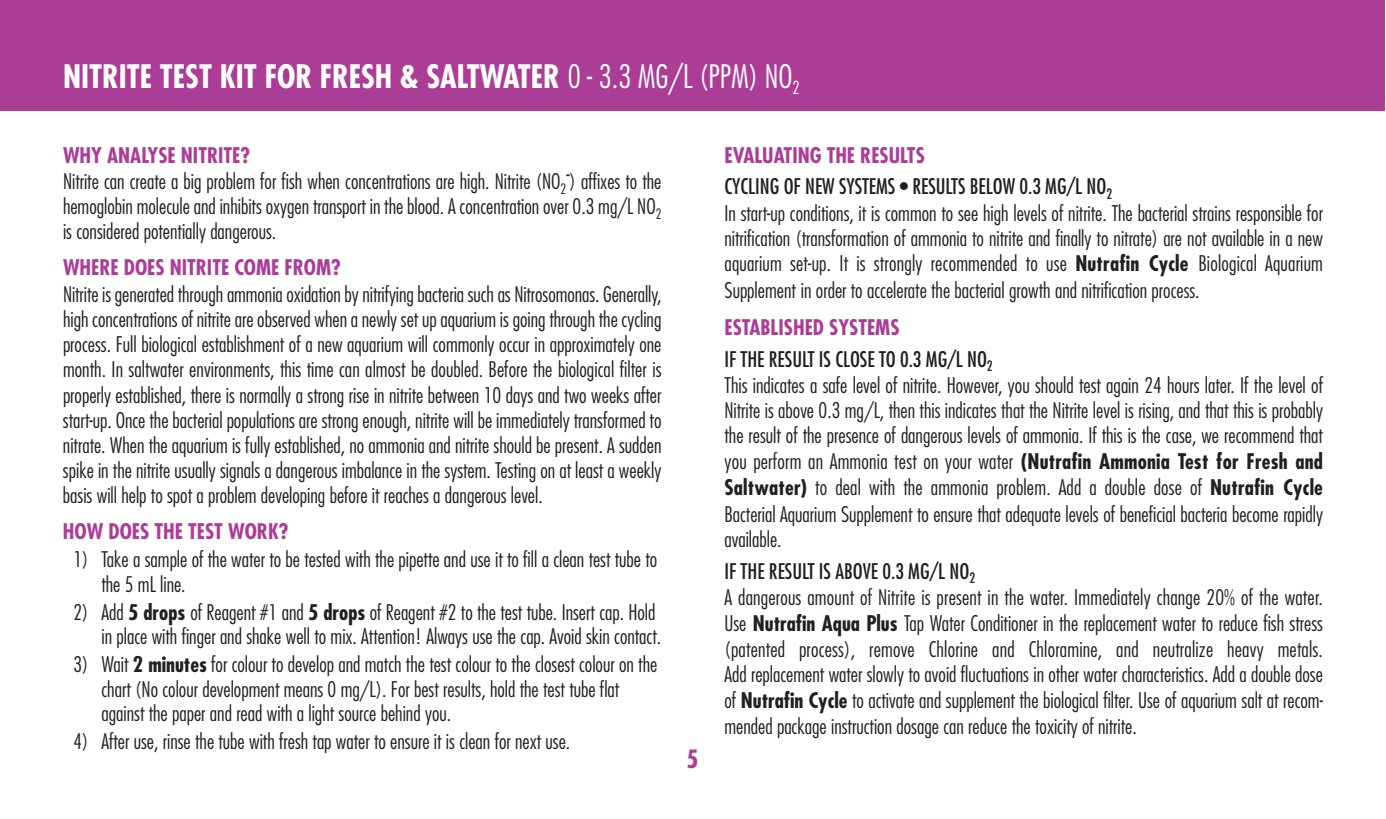
<style>
.page{position:relative;width:1386px;height:819px;background:#fff}
.page>*{position:absolute;margin:0;border:0;box-sizing:border-box;transform-origin:0 0}
.t1{font:700 condensed 31.5px "Futura";color:#fff}
.t2{font:700 condensed 24.5px "Futura";color:#ac3d96}
.t3{font:300 condensed 21px/25.6px "Futura";color:#231f20}
.t4{font:condensed 21px/31.5px "Futura";color:#231f20}
.t5{font:700 condensed 21px "Futura";color:#ac3d96}
.s1{font-weight:300}
.s2{font-weight:700;color:#ac3d96}
.s3{font-weight:700}
.s4{font-weight:400}
</style>
<div class="page">
<div style="left:0;top:0;width:1385px;height:110px;background:#ac3d96"></div>
<h1 class="t1" style="left:63px;top:63px;width:738px">NITRITE TEST KIT FOR FRESH &amp; SALTWATER <span class="s1">0 - 3.3 MG/L (PPM) NO</span><sub>2</sub></h1>
<p class="t3" style="left:63px;top:143px;width:600px"><span class="s2">WHY ANALYSE NITRITE?<br></span>Nitrite can create a big problem for fish when concentrations are high. Nitrite (NO<sub>2</sub>-) affixes to the hemoglobin molecule and inhibits oxygen transport in the blood. A concentration over 0.3 mg/L NO<sub>2 </sub>is considered potentially dangerous.</p>
<p class="t5" style="left:63px;top:258px;width:279px">WHERE DOES NITRITE COME FROM?</p>
<p class="t3" style="left:63px;top:283px;width:600px;text-align:justify">Nitrite is generated through ammonia oxidation by nitrifying bacteria such as Nitrosomonas. Generally, high concentrations of nitrite are observed when a newly set up aquarium is going through the cycling process. Full biological establishment of a new aquarium will commonly occur in approximately one month. In saltwater environments, this time can almost be doubled. Before the biological filter is properly established, there is normally a strong rise in nitrite between 10 days and two weeks after start-up. Once the bacterial populations are strong enough, nitrite will be immediately transformed to nitrate. When the aquarium is fully established, no ammonia and nitrite should be present. A sudden spike in the nitrite usually signals a dangerous imbalance in the system. Testing on at least a weekly basis will help to spot a problem developing before it reaches a dangerous level.</p>
<p class="t5" style="left:63px;top:522px;width:227px">HOW DOES THE TEST WORK?</p>
<p class="t3" style="left:101px;top:549px;width:557px;line-height:24.5px;text-indent:-28px">1) Take a sample of the water to be tested with the pipette and use it to fill a clean test tube to the 5 mL line.</p>
<p class="t3" style="left:73px;top:601px;width:589px;line-height:24.5px;text-align:right">2) Add <span class="s3">5 drops</span> of Reagent #1 and <span class="s3">5 drops</span> of Reagent #2 to the test tube. Insert cap. Hold in place with finger and shake well to mix. Attention! Always use the cap. Avoid skin contact.</p>
<p class="t3" style="left:101px;top:654px;width:557px;line-height:24.5px;text-indent:-28px">3) Wait <span class="s3">2 minutes</span> for colour to develop and match the test colour to the closest colour on the chart (No colour development means 0 mg/L). For best results, hold the test tube flat against the paper and read with a light source behind you.</p>
<p class="t3" style="left:73px;top:730px;width:498px">4) After use, rinse the tube with fresh tap water to ensure it is clean for next use.</p>
<p class="t2" style="left:686px;top:748px;width:14px">5</p>
<p class="t4" style="left:724px;top:140px;width:389px"><span class="s2">EVALUATING THE RESULTS<br></span>CYCLING OF NEW SYSTEMS • RESULTS BELOW 0.3 MG/L NO<sub>2</sub></p>
<p class="t3" style="left:724px;top:202px;width:600px;text-align:justify">In start-up conditions, it is common to see high levels of nitrite. The bacterial strains responsible for nitrification (transformation of ammonia to nitrite and finally to nitrate) are not available in a new aquarium set-up. It is strongly recommended to use <span class="s3">Nutrafin Cycle</span> Biological Aquarium Supplement in order to accelerate the bacterial growth and nitrification process.</p>
<p class="t4" style="left:725px;top:313px;width:270px"><span class="s2">ESTABLISHED SYSTEMS<br></span>IF THE RESULT IS CLOSE TO 0.3 MG/L NO<sub>2</sub></p>
<p class="t3" style="left:724px;top:374px;width:600px;text-align:justify">This indicates a safe level of nitrite. However, you should test again 24 hours later. If the level of Nitrite is above 0.3 mg/L, then this indicates that the Nitrite level is rising, and that this is probably the result of the presence of dangerous levels of ammonia. If this is the case, we recommend that you perform an Ammonia test on your water <span class="s3">(Nutrafin Ammonia Test for Fresh and Saltwater)</span> to deal with the ammonia problem. Add a double dose of <span class="s3">Nutrafin Cycle </span>Bacterial Aquarium Supplement to ensure that adequate levels of beneficial bacteria become rapidly available.</p>
<p class="t3" style="left:724px;top:559px;width:600px"><span class="s4">IF THE RESULT IS ABOVE 0.3 MG/L NO</span><sub>2<br></sub>A dangerous amount of Nitrite is present in the water. Immediately change 20% of the water.<br>Use <span class="s3">Nutrafin Aqua Plus</span> Tap Water Conditioner in the replacement water to reduce fish stress (patented process), remove Chlorine and Chloramine, and neutralize heavy metals.<br>Add replacement water slowly to avoid fluctuations in other water characteristics. Add a double dose of <span class="s3">Nutrafin Cycle</span> to activate and supplement the biological filter. Use of aquarium salt at recom&shy;mended package instruction dosage can reduce the toxicity of nitrite.</p>
</div>
